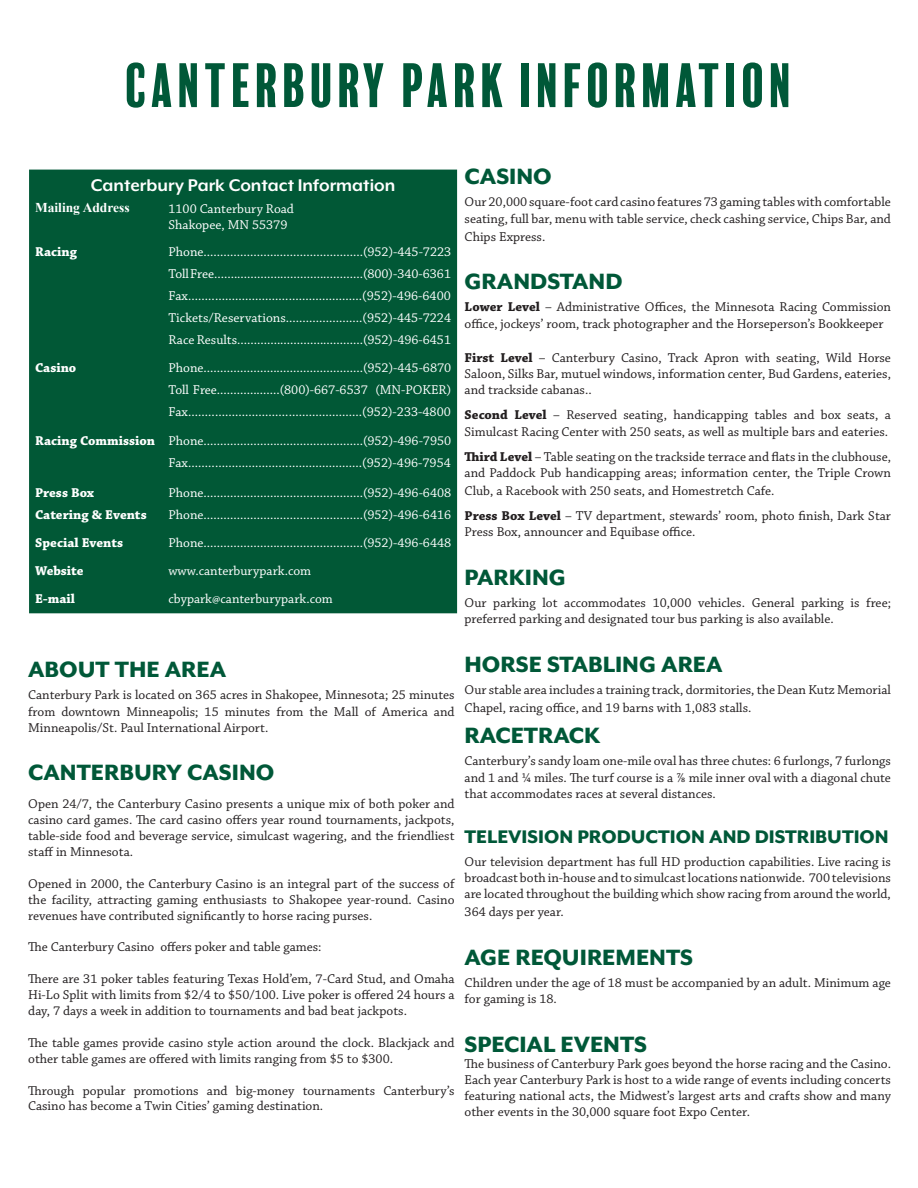
<style>
.page{position:relative;width:918px;height:1188px;background:#fff}
.page>*{position:absolute;margin:0;border:0;box-sizing:border-box;transform-origin:0 0}
.Ultimate_Heading{font:57px "Balboa Plus Fill";letter-spacing:.025em;color:#005838}
.t1{font:800 25.5px "Mr Eaves XL Mod OT";color:#005838}
.t2{font:800 21px "Mr Eaves XL Mod OT";color:#005838}
.t3{font:700 19.5px "Mr Eaves XL Mod OT";color:#fff}
.t4{font:13.5px/16.2px "Chaparral Pro";color:#231f20}
.t5{font:13.5px "Chaparral Pro";color:#fff}
.t6{font:700 13.5px "Chaparral Pro";color:#fff}
.t7{font:700 13.5px "Times New Roman";color:#fff}
.s1{font-weight:700}
</style>
<div class="page">
<div style="left:29px;top:170px;width:428px;height:443px;background:#015836"></div>
<p class="Ultimate_Heading" style="left:125px;top:54px;width:671px">CANTERBURY PARK INFORMATION</p>
<p class="t3" style="left:91px;top:174px;width:306px">Canterbury Park Contact Information</p>
<p class="t7" style="left:35px;top:198px;width:96px">Mailing Address</p>
<p class="t5" style="left:168px;top:201px;width:127px">1100 Canterbury Road</p>
<p class="t5" style="left:168px;top:218px;width:121px">Shakopee, MN 55379</p>
<p class="t6" style="left:35px;top:244px;width:43px">Racing</p>
<p class="t5" style="left:168px;top:245px;width:284px">Phone................................................(952)-445-7223</p>
<p class="t5" style="left:168px;top:267px;width:284px">Toll Free.............................................(800)-340-6361</p>
<p class="t5" style="left:168px;top:289px;width:284px">Fax....................................................(952)-496-6400</p>
<p class="t5" style="left:168px;top:311px;width:284px">Tickets/Reservations.......................(952)-445-7224</p>
<p class="t5" style="left:168px;top:333px;width:284px">Race Results......................................(952)-496-6451</p>
<p class="t6" style="left:35px;top:360px;width:43px">Casino</p>
<p class="t5" style="left:168px;top:360px;width:284px">Phone................................................(952)-445-6870</p>
<p class="t5" style="left:168px;top:382px;width:284px">Toll Free...................(800)-667-6537 (MN-POKER)</p>
<p class="t5" style="left:168px;top:404px;width:284px">Fax....................................................(952)-233-4800</p>
<p class="t6" style="left:35px;top:433px;width:122px">Racing Commission</p>
<p class="t5" style="left:168px;top:433px;width:284px">Phone................................................(952)-496-7950</p>
<p class="t5" style="left:168px;top:455px;width:284px">Fax....................................................(952)-496-7954</p>
<p class="t6" style="left:35px;top:485px;width:61px">Press Box</p>
<p class="t5" style="left:168px;top:485px;width:284px">Phone................................................(952)-496-6408</p>
<p class="t6" style="left:35px;top:507px;width:113px">Catering &amp; Events</p>
<p class="t5" style="left:168px;top:507px;width:284px">Phone................................................(952)-496-6416</p>
<p class="t6" style="left:35px;top:535px;width:90px">Special Events</p>
<p class="t5" style="left:168px;top:535px;width:284px">Phone................................................(952)-496-6448</p>
<p class="t6" style="left:35px;top:563px;width:50px">Website</p>
<p class="t5" style="left:168px;top:563px;width:144px">www.canterburypark.com</p>
<p class="t6" style="left:35px;top:590px;width:42px">E-mail</p>
<p class="t5" style="left:168px;top:591px;width:166px">cbypark@canterburypark.com</p>
<p class="t1" style="left:28px;top:655px;width:200px">ABOUT THE AREA</p>
<p class="t4" style="left:28px;top:688px;width:428px;text-align:justify">Canterbury Park is located on 365 acres in Shakopee, Minnesota; 25 minutes from downtown Minneapolis; 15 minutes from the Mall of America and Minneapolis/St. Paul International Airport.</p>
<p class="t1" style="left:28px;top:758px;width:248px">CANTERBURY CASINO</p>
<p class="t4" style="left:28px;top:797px;width:428px;text-align:justify">Open 24/7, the Canterbury Casino presents a unique mix of both poker and casino card games. The card casino offers year round tournaments, jackpots, table-side food and beverage service, simulcast wagering, and the friendliest staff in Minnesota.</p>
<p class="t4" style="left:28px;top:876px;width:428px;text-align:justify">Opened in 2000, the Canterbury Casino is an integral part of the success of the facility, attracting gaming enthusiasts to Shakopee year-round. Casino revenues have contributed significantly to horse racing purses.</p>
<p class="t4" style="left:28px;top:940px;width:295px">The Canterbury Casino offers poker and table games:</p>
<p class="t4" style="left:28px;top:972px;width:428px;text-align:justify">There are 31 poker tables featuring Texas Hold’em, 7-Card Stud, and Omaha Hi-Lo Split with limits from $2/4 to $50/100. Live poker is offered 24 hours a day, 7 days a week in addition to tournaments and bad beat jackpots.</p>
<p class="t4" style="left:28px;top:1035px;width:428px">The table games provide casino style action around the clock. Blackjack and other table games are offered with limits ranging from $5 to $300.</p>
<p class="t4" style="left:28px;top:1083px;width:428px">Through popular promotions and big-money tournaments Canterbury’s<br>Casino has become a Twin Cities’ gaming destination.</p>
<p class="t1" style="left:465px;top:162px;width:89px">CASINO</p>
<p class="t4" style="left:465px;top:195px;width:428px">Our 20,000 square-foot card casino features 73 gaming tables with comfortable seating, full bar, menu with table service, check cashing service, Chips Bar, and</p>
<p class="t4" style="left:465px;top:229px;width:82px">Chips Express.</p>
<p class="t1" style="left:465px;top:267px;width:159px">GRANDSTAND</p>
<p class="t4" style="left:465px;top:300px;width:428px"><span class="s1">Lower Level</span> – Administrative Offices, the Minnesota Racing Commission office, jockeys’ room, track photographer and the Horseperson’s Bookkeeper</p>
<p class="t4" style="left:465px;top:350px;width:428px;text-align:justify"><span class="s1">First Level</span> – Canterbury Casino, Track Apron with seating, Wild Horse Saloon, Silks Bar, mutuel windows, information center, Bud Gardens, eateries, and trackside cabanas..</p>
<p class="t4" style="left:465px;top:408px;width:428px"><span class="s1">Second Level</span> – Reserved seating, handicapping tables and box seats, a<br>Simulcast Racing Center with 250 seats, as well as multiple bars and eateries.</p>
<p class="t4" style="left:465px;top:449px;width:428px"><span class="s1">Third Level</span> – Table seating on the trackside terrace and flats in the clubhouse, and Paddock Pub handicapping areas; information center, the Triple Crown</p>
<p class="t4" style="left:465px;top:483px;width:312px">Club, a Racebook with 250 seats, and Homestretch Cafe.</p>
<p class="t4" style="left:465px;top:508px;width:428px"><span class="s1">Press Box Level</span> – TV department, stewards’ room, photo finish, Dark Star<br>Press Box, announcer and Equibase office.</p>
<p class="t1" style="left:465px;top:563px;width:103px">PARKING</p>
<p class="t4" style="left:465px;top:595px;width:428px">Our parking lot accommodates 10,000 vehicles. General parking is free; preferred parking and designated tour bus parking is also available.</p>
<p class="t1" style="left:465px;top:650px;width:260px">HORSE STABLING AREA</p>
<p class="t4" style="left:465px;top:682px;width:428px;line-height:18px">Our stable area includes a training track, dormitories, the Dean Kutz Memorial<br>Chapel, racing office, and 19 barns with 1,083 stalls.</p>
<p class="t1" style="left:465px;top:721px;width:137px">RACETRACK</p>
<p class="t4" style="left:465px;top:753px;width:428px;text-align:justify">Canterbury’s sandy loam one-mile oval has three chutes: 6 furlongs, 7 furlongs and 1 and ¼ miles. The turf course is a ⅞ mile inner oval with a diagonal chute that accommodates races at several distances.</p>
<p class="t2" style="left:465px;top:825px;width:426px">TELEVISION PRODUCTION AND DISTRIBUTION</p>
<p class="t4" style="left:465px;top:854px;width:428px;text-align:justify">Our television department has full HD production capabilities. Live racing is broadcast both in-house and to simulcast locations nationwide. 700 televisions are located throughout the building which show racing from around the world,</p>
<p class="t4" style="left:465px;top:904px;width:101px">364 days per year.</p>
<p class="t1" style="left:465px;top:942px;width:230px">AGE REQUIREMENTS</p>
<p class="t4" style="left:465px;top:975px;width:428px">Children under the age of 18 must be accompanied by an adult. Minimum age for gaming is 18.</p>
<p class="t1" style="left:465px;top:1029px;width:184px">SPECIAL EVENTS</p>
<p class="t4" style="left:465px;top:1056px;width:428px;text-align:justify">The business of Canterbury Park goes beyond the horse racing and the Casino.<br>Each year Canterbury Park is host to a wide range of events including concerts featuring national acts, the Midwest’s largest arts and crafts show and many other events in the 30,000 square foot Expo Center.</p>
</div>
